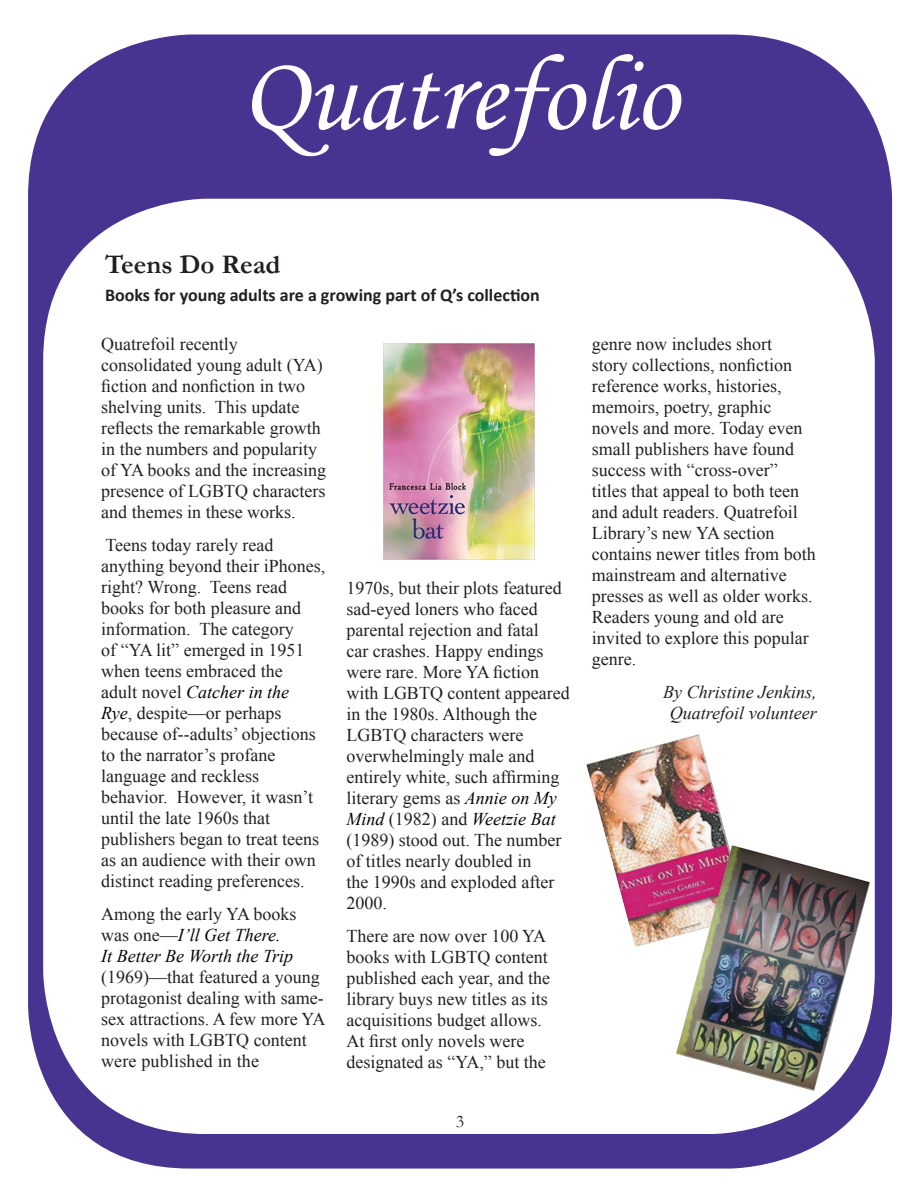
<style>
.page{position:relative;width:918px;height:1188px;background:#fff}
.page>*{position:absolute;margin:0;border:0;box-sizing:border-box;transform-origin:0 0}
.t1{font:108px "Monotype Corsiva";color:#fff}
.t2{font:700 27px "Garamond";color:#231f20}
.t3{font:18px/21px "Times New Roman";color:#231f20}
.t4{font:italic 18px/21px "Times New Roman";color:#040503}
.t5{font:700 18px "Calibri";color:#231f20}
.t6{font:italic 18px/21px "Times New Roman";color:#231f20;text-align:center}
.t7{font:18px "Garamond";color:#231f20}
.s1{font-style:italic;color:#040503}
.s2{font-style:normal;color:#231f20}
</style>
<div class="page">
<div style="left:28px;top:34px;width:864px;height:1135px;background:#493391;border-radius:162px"></div>
<div style="left:43px;top:199px;width:832px;height:935px;background:#fff;border-radius:162px"></div>
<img style="left:383px;top:344px;width:152px;height:216px">
<img style="left:586px;top:734px;width:143px;height:213px">
<img style="left:676px;top:845px;width:194px;height:246px">
<h1 class="t1" style="left:241px;top:30px;width:438px">Quatrefolio</h1>
<h2 class="t2" style="left:105px;top:246px;width:177px">Teens Do Read</h2>
<p class="t5" style="left:105px;top:283px;width:436px">Books for young adults are a growing part of Q’s collection</p>
<p class="t3" style="left:101px;top:333px;width:226px">Quatrefoil recently consolidated young adult (YA) fiction and nonfiction in two shelving units. This update reflects the remarkable growth in the numbers and popularity of YA books and the increasing presence of LGBTQ characters and themes in these works.</p>
<p class="t3" style="left:101px;top:534px;width:225px">Teens today rarely read anything beyond their iPhones, right? Wrong. Teens read books for both pleasure and information. The category<br>of “YA lit” emerged in 1951 when teens embraced the<br>adult novel <span class="s1">Catcher in the<br>Rye</span>, despite—or perhaps because of--adults’ objections to the narrator’s profane language and reckless behavior. However, it wasn’t until the late 1960s that publishers began to treat teens as an audience with their own distinct reading preferences.</p>
<p class="t4" style="left:101px;top:903px;width:197px"><span class="s2">Among the early YA books was one—</span>I’ll Get There.<br>It Better Be Worth the Trip</p>
<p class="t3" style="left:101px;top:966px;width:226px">(1969)—that featured a young protagonist dealing with same&shy;sex attractions. A few more YA novels with LGBTQ content were published in the</p>
<p class="t3" style="left:346px;top:577px;width:225px">1970s, but their plots featured sad-eyed loners who faced parental rejection and fatal<br>car crashes. Happy endings were rare. More YA fiction with LGBTQ content appeared in the 1980s. Although the<br>LGBTQ characters were overwhelmingly male and entirely white, such affirming literary gems as <span class="s1">Annie on My<br>Mind</span> (1982) and <span class="s1">Weetzie Bat </span>(1989) stood out. The number of titles nearly doubled in<br>the 1990s and exploded after<br>2000.</p>
<p class="t3" style="left:346px;top:925px;width:205px">There are now over 100 YA books with LGBTQ content published each year, and the library buys new titles as its acquisitions budget allows.<br>At first only novels were designated as “YA,” but the</p>
<p class="t7" style="left:456px;top:1109px;width:10px">3</p>
<p class="t3" style="left:592px;top:333px;width:225px">genre now includes short<br>story collections, nonfiction reference works, histories, memoirs, poetry, graphic novels and more. Today even small publishers have found success with “cross-over” titles that appeal to both teen and adult readers. Quatrefoil<br>Library’s new YA section contains newer titles from both mainstream and alternative presses as well as older works.<br>Readers young and old are invited to explore this popular genre.</p>
<p class="t6" style="left:663px;top:681px;width:155px">By Christine Jenkins,<br>Quatrefoil volunteer</p>
</div>
